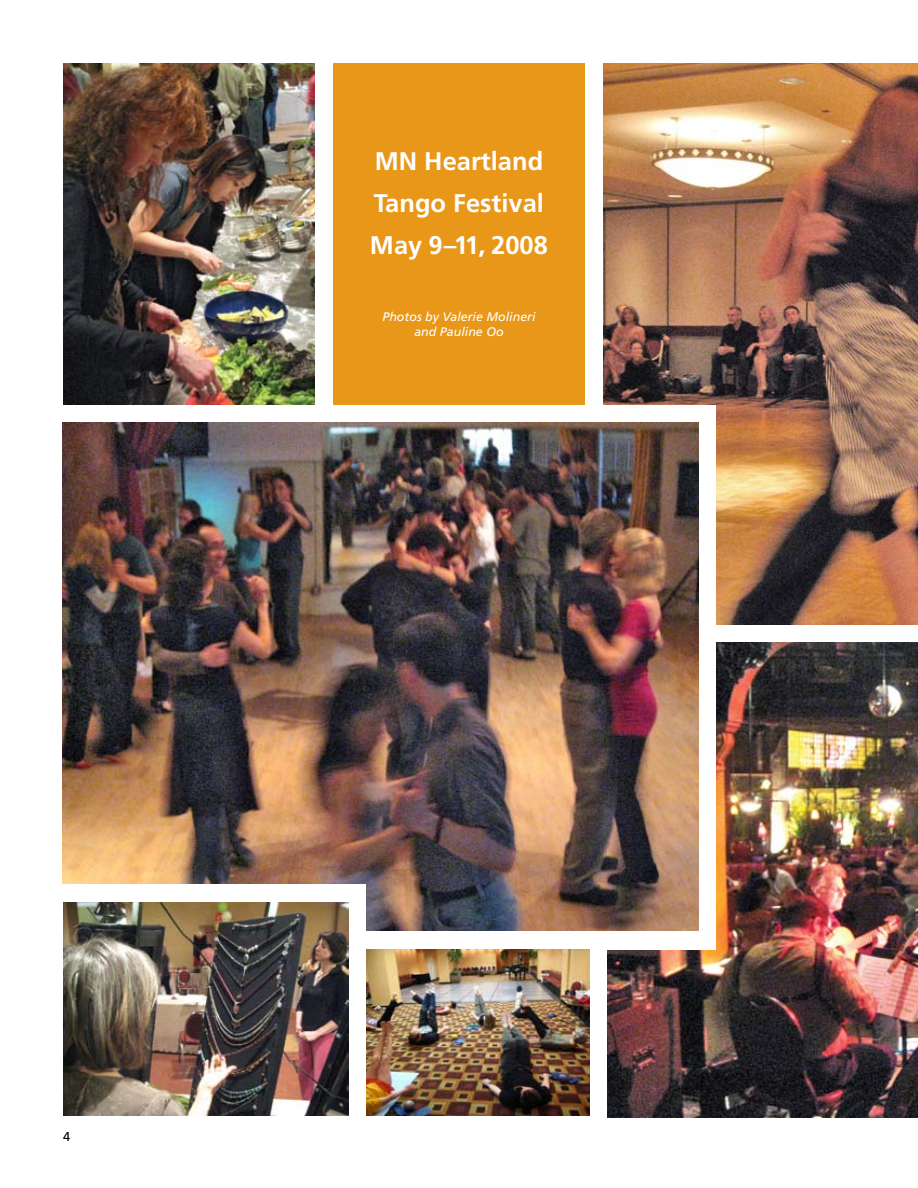
<style>
.page{position:relative;width:918px;height:1188px;background:#fff}
.page>*{position:absolute;margin:0;border:0;box-sizing:border-box;transform-origin:0 0}
.t1{font:700 25.5px/42px "Frutiger";color:#fff}
.t2{font:12.75px "Frutiger";color:#000}
.t3{font:italic 12.45px/15.5px "Frutiger";color:#fff;text-align:center}
</style>
<div class="page">
<div style="left:333px;top:63px;width:252px;height:342px;background:#e89719"></div>
<img style="left:603px;top:63px;width:315px;height:562px">
<img style="left:63px;top:63px;width:252px;height:342px">
<img style="left:607px;top:643px;width:311px;height:474px">
<div style="left:64px;top:405px;width:652px;height:544px;background:#fff"></div>
<img style="left:62px;top:423px;width:636px;height:508px">
<div style="left:59px;top:884px;width:307px;height:242px;background:#fff"></div>
<img style="left:63px;top:902px;width:285px;height:214px">
<img style="left:366px;top:949px;width:223px;height:167px">
<p class="t1" style="left:370px;top:140px;width:180px">MN Heartland<br>Tango Festival<br>May 9–11, 2008</p>
<p class="t3" style="left:382px;top:308px;width:155px">Photos by Valerie Molineri and Pauline Oo</p>
<p class="t2" style="left:63px;top:1129px;width:9px">4</p>
</div>
